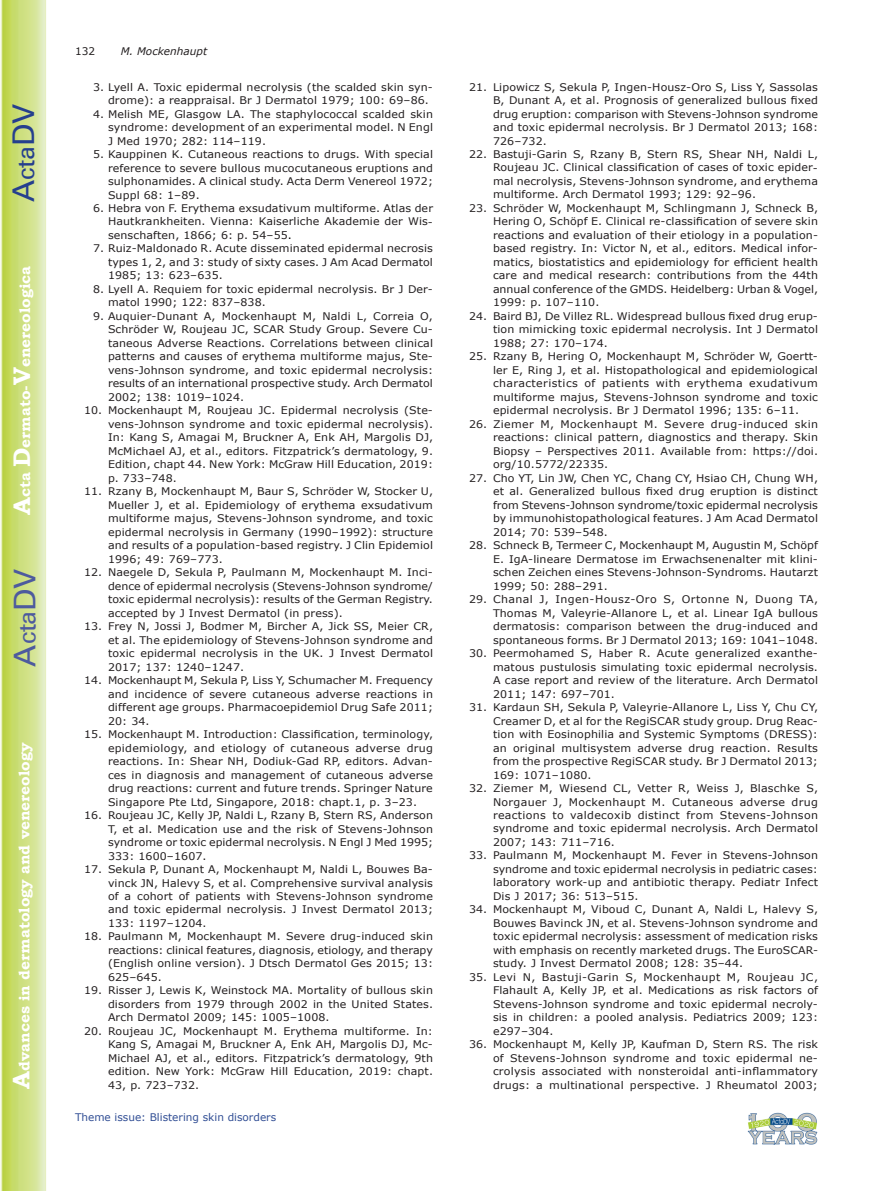
<style>
.page{position:relative;width:893px;height:1191px;background:#fff}
.page>*{position:absolute;margin:0;border:0;box-sizing:border-box;transform-origin:0 0}
.t1{font:30px "Univers";color:#4d5a9e}
.t2{font:30px "Univers";color:#253f8e}
.t3{font:700 15px "Bookman Old Style";color:#fff}
.t4{font:10.5px/13.5px "Verdana";letter-spacing:.01em;color:#231f20;text-align:justify;scale:1.05 1}
.t5{font:10.5px "Verdana";color:#324f95}
.t6{font:italic 10.5px "Verdana";color:#231f20}
.t7{font:10.5px "Verdana";letter-spacing:.01em;color:#231f20}
.s1{font-size:24px}
.s2{color:#000001}
</style>
<div class="page">
<svg style="left:1px;top:0;width:45px;height:1191px;background:#cfe084"></svg>
<img style="left:747px;top:1113px;width:71px;height:31px">
<h1 class="t2" style="left:6px;top:202px;width:100px;rotate:-90deg">A<span class="s1">cta</span>DV</h1>
<h2 class="t3" style="left:16px;top:515px;width:251px;rotate:-90deg"><span class="s1">A</span>cta <span class="s1">D</span>ermato-<span class="s1">V</span>enereologica</h2>
<h1 class="t1" style="left:7px;top:666px;width:100px;rotate:-90deg">A<span class="s1">cta</span>DV</h1>
<h2 class="t3" style="left:15px;top:1088px;width:347px;rotate:-90deg"><span class="s1">A</span>dvances in dermatology and venereology</h2>
<p class="t7" style="left:75px;top:44px;width:22px">132</p>
<p class="t6" style="left:121px;top:44px;width:88px">M. Mockenhaupt</p>
<p class="t4" style="left:108px;top:80px;width:311px;text-indent:-15px">3. Lyell A. Toxic epidermal necrolysis (the scalded skin syn&shy;drome): a reappraisal. Br J Dermatol 1979; 100: 69–86.</p>
<p class="t4" style="left:108px;top:107px;width:311px;text-indent:-15px">4. Melish ME, Glasgow LA. The staphylococcal scalded skin syndrome: development of an experimental model. N Engl J Med 1970; 282: 114–119.</p>
<p class="t4" style="left:108px;top:148px;width:311px;text-indent:-15px">5. Kauppinen K. Cutaneous reactions to drugs. With special reference to severe bullous mucocutaneous eruptions and sulphonamides. A clinical study. Acta Derm Venereol 1972; Suppl 68: 1–89.</p>
<p class="t4" style="left:108px;top:202px;width:311px;text-indent:-15px">6. Hebra von F. Erythema exsudativum multiforme. Atlas der Hautkrankheiten. Vienna: Kaiserliche Akademie der Wis&shy;senschaften, 1866; 6: p. 54–55<span class="s2">.</span></p>
<p class="t4" style="left:108px;top:242px;width:311px;text-indent:-15px">7. Ruiz-Maldonado R. Acute disseminated epidermal necrosis types 1, 2, and 3: study of sixty cases. J Am Acad Dermatol 1985; 13: 623–635.</p>
<p class="t4" style="left:108px;top:282px;width:311px;text-indent:-15px">8. Lyell A. Requiem for toxic epidermal necrolysis. Br J Der&shy;matol 1990; 122: 837–838.</p>
<p class="t4" style="left:108px;top:309px;width:311px;text-indent:-15px">9. Auquier-Dunant A, Mockenhaupt M, Naldi L, Correia O, Schröder W, Roujeau JC, SCAR Study Group. Severe Cu&shy;taneous Adverse Reactions. Correlations between clinical patterns and causes of erythema multiforme majus, Ste&shy;vens-Johnson syndrome, and toxic epidermal necrolysis: results of an international prospective study. Arch Dermatol 2002; 138: 1019–1024.</p>
<p class="t4" style="left:108px;top:404px;width:311px;text-indent:-24px">10. Mockenhaupt M, Roujeau JC. Epidermal necrolysis (Ste&shy;vens-Johnson syndrome and toxic epidermal necrolysis).<br>In: Kang S, Amagai M, Bruckner A, Enk AH, Margolis DJ, McMichael AJ, et al., editors. Fitzpatrick’s dermatology, 9.<br>Edition, chapt 44. New York: McGraw Hill Education, 2019: p. 733–748.</p>
<p class="t4" style="left:108px;top:485px;width:311px;text-indent:-24px">11. Rzany B, Mockenhaupt M, Baur S, Schröder W, Stocker U, Mueller J, et al. Epidemiology of erythema exsudativum multiforme majus, Stevens-Johnson syndrome, and toxic epidermal necrolysis in Germany (1990–1992): structure and results of a population-based registry. J Clin Epidemiol 1996; 49: 769–773.</p>
<p class="t4" style="left:108px;top:566px;width:311px;text-indent:-24px">12. Naegele D, Sekula P, Paulmann M, Mockenhaupt M. Inci&shy;dence of epidermal necrolysis (Stevens-Johnson syndrome/ toxic epidermal necrolysis): results of the German Registry. accepted by J Invest Dermatol (in press).</p>
<p class="t4" style="left:108px;top:620px;width:311px;text-indent:-24px">13. Frey N, Jossi J, Bodmer M, Bircher A, Jick SS, Meier CR, et al. The epidemiology of Stevens-Johnson syndrome and toxic epidermal necrolysis in the UK. J Invest Dermatol 2017; 137: 1240–1247.</p>
<p class="t4" style="left:108px;top:673px;width:311px;text-indent:-24px">14. Mockenhaupt M, Sekula P, Liss Y, Schumacher M. Frequency and incidence of severe cutaneous adverse reactions in different age groups. Pharmacoepidemiol Drug Safe 2011; 20: 34.</p>
<p class="t4" style="left:108px;top:727px;width:311px;text-indent:-24px">15. Mockenhaupt M. Introduction: Classification, terminology, epidemiology, and etiology of cutaneous adverse drug reactions. In: Shear NH, Dodiuk-Gad RP, editors. Advan&shy;ces in diagnosis and management of cutaneous adverse drug reactions: current and future trends. Springer Nature Singapore Pte Ltd, Singapore, 2018: chapt.1, p. 3–23.</p>
<p class="t4" style="left:108px;top:808px;width:311px;text-indent:-24px">16. Roujeau JC, Kelly JP, Naldi L, Rzany B, Stern RS, Anderson T, et al. Medication use and the risk of Stevens-Johnson syndrome or toxic epidermal necrolysis. N Engl J Med 1995; 333: 1600–1607.</p>
<p class="t4" style="left:108px;top:862px;width:311px;text-indent:-24px">17. Sekula P, Dunant A, Mockenhaupt M, Naldi L, Bouwes Ba&shy;vinck JN, Halevy S, et al. Comprehensive survival analysis of a cohort of patients with Stevens-Johnson syndrome and toxic epidermal necrolysis. J Invest Dermatol 2013; 133: 1197–1204.</p>
<p class="t4" style="left:108px;top:930px;width:311px;text-indent:-24px">18. Paulmann M, Mockenhaupt M. Severe drug-induced skin reactions: clinical features, diagnosis, etiology, and therapy (English online version). J Dtsch Dermatol Ges 2015; 13:<br>625–645.</p>
<p class="t4" style="left:108px;top:984px;width:311px;text-indent:-24px">19. Risser J, Lewis K, Weinstock MA. Mortality of bullous skin disorders from 1979 through 2002 in the United States.<br>Arch Dermatol 2009; 145: 1005–1008.</p>
<p class="t4" style="left:108px;top:1024px;width:311px;text-indent:-24px">20. Roujeau JC, Mockenhaupt M. Erythema multiforme. In:<br>Kang S, Amagai M, Bruckner A, Enk AH, Margolis DJ, Mc-Michael AJ, et al., editors. Fitzpatrick’s dermatology, 9th edition. New York: McGraw Hill Education, 2019: chapt.<br>43, p. 723–732.</p>
<p class="t5" style="left:75px;top:1110px;width:203px">Theme issue: Blistering skin disorders</p>
<p class="t4" style="left:493px;top:80px;width:311px;text-indent:-24px">21. Lipowicz S, Sekula P, Ingen-Housz-Oro S, Liss Y, Sassolas B, Dunant A, et al. Prognosis of generalized bullous fixed drug eruption: comparison with Stevens-Johnson syndrome and toxic epidermal necrolysis. Br J Dermatol 2013; 168:<br>726–732.</p>
<p class="t4" style="left:493px;top:148px;width:311px;text-indent:-24px">22. Bastuji-Garin S, Rzany B, Stern RS, Shear NH, Naldi L, Roujeau JC. Clinical classification of cases of toxic epider&shy;mal necrolysis, Stevens-Johnson syndrome, and erythema multiforme. Arch Dermatol 1993; 129: 92–96.</p>
<p class="t4" style="left:493px;top:201px;width:311px;text-indent:-24px">23. Schröder W, Mockenhaupt M, Schlingmann J, Schneck B, Hering O, Schöpf E. Clinical re-classification of severe skin reactions and evaluation of their etiology in a population&shy;based registry. In: Victor N, et al., editors. Medical infor&shy;matics, biostatistics and epidemiology for efficient health care and medical research: contributions from the 44th annual conference of the GMDS. Heidelberg: Urban &amp; Vogel, 1999: p. 107–110.</p>
<p class="t4" style="left:493px;top:309px;width:311px;text-indent:-24px">24. Baird BJ, De Villez RL. Widespread bullous fixed drug erup&shy;tion mimicking toxic epidermal necrolysis. Int J Dermatol 1988; 27: 170–174.</p>
<p class="t4" style="left:493px;top:350px;width:311px;text-indent:-24px">25. Rzany B, Hering O, Mockenhaupt M, Schröder W, Goertt&shy;ler E, Ring J, et al. Histopathological and epidemiological characteristics of patients with erythema exudativum multiforme majus, Stevens-Johnson syndrome and toxic epidermal necrolysis. Br J Dermatol 1996; 135: 6–11.</p>
<p class="t4" style="left:493px;top:417px;width:311px;text-indent:-24px">26. Ziemer M, Mockenhaupt M. Severe drug-induced skin reactions: clinical pattern, diagnostics and therapy. Skin Biopsy – Perspectives 2011. Available from: https://doi. org/10.5772/22335.</p>
<p class="t4" style="left:493px;top:471px;width:311px;text-indent:-24px">27. Cho YT, Lin JW, Chen YC, Chang CY, Hsiao CH, Chung WH, et al. Generalized bullous fixed drug eruption is distinct from Stevens-Johnson syndrome/toxic epidermal necrolysis by immunohistopathological features. J Am Acad Dermatol 2014; 70: 539–548.</p>
<p class="t4" style="left:493px;top:539px;width:311px;text-indent:-24px">28. Schneck B, Termeer C, Mockenhaupt M, Augustin M, Schöpf E. IgA-lineare Dermatose im Erwachsenenalter mit klini&shy;schen Zeichen eines Stevens-Johnson-Syndroms. Hautarzt 1999; 50: 288–291.</p>
<p class="t4" style="left:493px;top:593px;width:311px;text-indent:-24px">29. Chanal J, Ingen-Housz-Oro S, Ortonne N, Duong TA, Thomas M, Valeyrie-Allanore L, et al. Linear IgA bullous dermatosis: comparison between the drug-induced and spontaneous forms. Br J Dermatol 2013; 169: 1041–1048.</p>
<p class="t4" style="left:493px;top:646px;width:311px;text-indent:-24px">30. Peermohamed S, Haber R. Acute generalized exanthe&shy;matous pustulosis simulating toxic epidermal necrolysis.<br>A case report and review of the literature. Arch Dermatol 2011; 147: 697–701.</p>
<p class="t4" style="left:493px;top:700px;width:311px;text-indent:-24px">31. Kardaun SH, Sekula P, Valeyrie-Allanore L, Liss Y, Chu CY, Creamer D, et al for the RegiSCAR study group. Drug Reac&shy;tion with Eosinophilia and Systemic Symptoms (DRESS): an original multisystem adverse drug reaction. Results from the prospective RegiSCAR study. Br J Dermatol 2013; 169: 1071–1080.</p>
<p class="t4" style="left:493px;top:781px;width:311px;text-indent:-24px">32. Ziemer M, Wiesend CL, Vetter R, Weiss J, Blaschke S, Norgauer J, Mockenhaupt M. Cutaneous adverse drug reactions to valdecoxib distinct from Stevens-Johnson syndrome and toxic epidermal necrolysis. Arch Dermatol 2007; 143: 711–716.</p>
<p class="t4" style="left:493px;top:849px;width:311px;text-indent:-24px">33. Paulmann M, Mockenhaupt M. Fever in Stevens-Johnson syndrome and toxic epidermal necrolysis in pediatric cases: laboratory work-up and antibiotic therapy. Pediatr Infect Dis J 2017; 36: 513–515.</p>
<p class="t4" style="left:493px;top:903px;width:311px;text-indent:-24px">34. Mockenhaupt M, Viboud C, Dunant A, Naldi L, Halevy S, Bouwes Bavinck JN, et al. Stevens-Johnson syndrome and toxic epidermal necrolysis: assessment of medication risks with emphasis on recently marketed drugs. The EuroSCAR&shy;study. J Invest Dermatol 2008; 128: 35–44.</p>
<p class="t4" style="left:493px;top:970px;width:311px;text-indent:-24px">35. Levi N, Bastuji-Garin S, Mockenhaupt M, Roujeau JC, Flahault A, Kelly JP, et al. Medications as risk factors of Stevens-Johnson syndrome and toxic epidermal necroly&shy;sis in children: a pooled analysis. Pediatrics 2009; 123: e297–304.</p>
<p class="t4" style="left:493px;top:1038px;width:311px;text-indent:-24px">36. Mockenhaupt M, Kelly JP, Kaufman D, Stern RS. The risk of Stevens-Johnson syndrome and toxic epidermal ne&shy;crolysis associated with nonsteroidal anti-inflammatory drugs: a multinational perspective. J Rheumatol 2003;</p>
</div>
